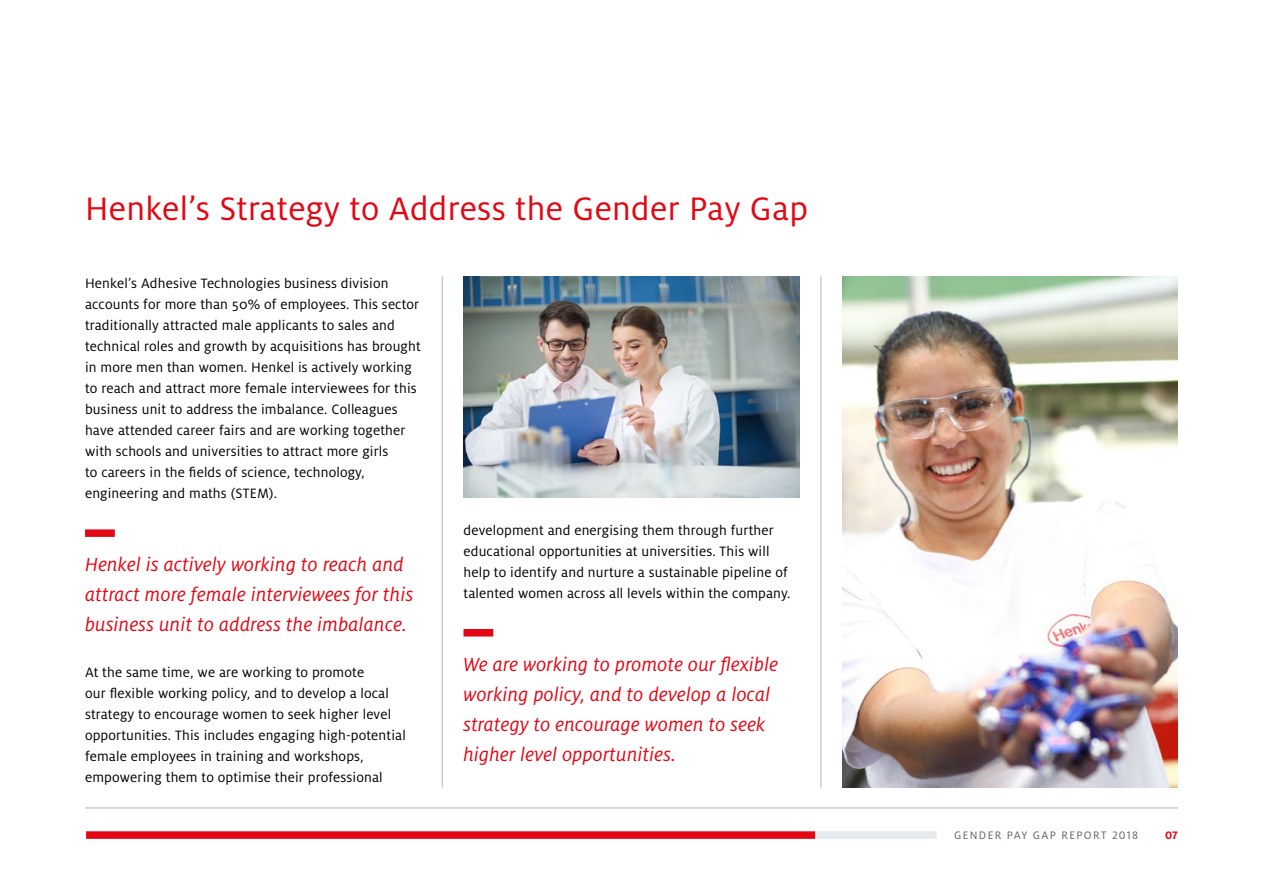
<style>
.page{position:relative;width:1263px;height:893px;background:#fff}
.page>*{position:absolute;margin:0;border:0;box-sizing:border-box;transform-origin:0 0}
.t1{font:36px "Henkel Milo";letter-spacing:.01em;color:#e30613}
.t2{font:italic 21px/30px "Henkel Milo";letter-spacing:.01em;color:#e30613}
.t3{font:15px/21px "Henkel Milo";letter-spacing:.01em;color:#000}
.t4{font:12px "Henkel Milo";letter-spacing:.11em;color:#58666d}
.t5{font:700 12px "Henkel Milo";color:#e30613}
</style>
<div class="page">
<div style="left:85px;top:529px;width:30px;height:8px;background:#e30613"></div>
<div style="left:463px;top:629px;width:30px;height:7px;background:#e30613"></div>
<img style="left:842px;top:276px;width:336px;height:511px">
<img style="left:463px;top:276px;width:336px;height:221px">
<hr style="left:85px;top:808px;width:1093px;height:1px;background:#adb6bc">
<hr style="left:442px;top:276px;width:1px;height:511px;background:#adb6bc">
<hr style="left:821px;top:276px;width:1px;height:511px;background:#adb6bc">
<div style="left:86px;top:831px;width:850px;height:8px;background:#e5eaec"></div>
<div style="left:86px;top:831px;width:729px;height:8px;background:#e30613"></div>
<h1 class="t1" style="left:85px;top:189px;width:724px">Henkel’s Strategy to Address the Gender Pay Gap</h1>
<p class="t3" style="left:85px;top:273px;width:337px">Henkel’s Adhesive Technologies business division accounts for more than 50% of employees. This sector traditionally attracted male applicants to sales and technical roles and growth by acquisitions has brought in more men than women. Henkel is actively working to reach and attract more female interviewees for this business unit to address the imbalance. Colleagues have attended career fairs and are working together with schools and universities to attract more girls<br>to careers in the fields of science, technology, engineering and maths (STEM).</p>
<h2 class="t2" style="left:85px;top:549px;width:330px">Henkel is actively working to reach and attract more female interviewees for this business unit to address the imbalance.</h2>
<p class="t3" style="left:85px;top:662px;width:322px">At the same time, we are working to promote<br>our flexible working policy, and to develop a local strategy to encourage women to seek higher level opportunities. This includes engaging high-potential female employees in training and workshops, empowering them to optimise their professional</p>
<p class="t3" style="left:463px;top:520px;width:328px">development and energising them through further educational opportunities at universities. This will help to identify and nurture a sustainable pipeline of talented women across all levels within the company.</p>
<h2 class="t2" style="left:463px;top:649px;width:316px">We are working to promote our flexible working policy, and to develop a local strategy to encourage women to seek higher level opportunities.</h2>
<p class="t4" style="left:954px;top:828px;width:186px">GENDER PAY GAP REPORT 2018</p>
<p class="t5" style="left:1165px;top:828px;width:14px">07</p>
</div>
